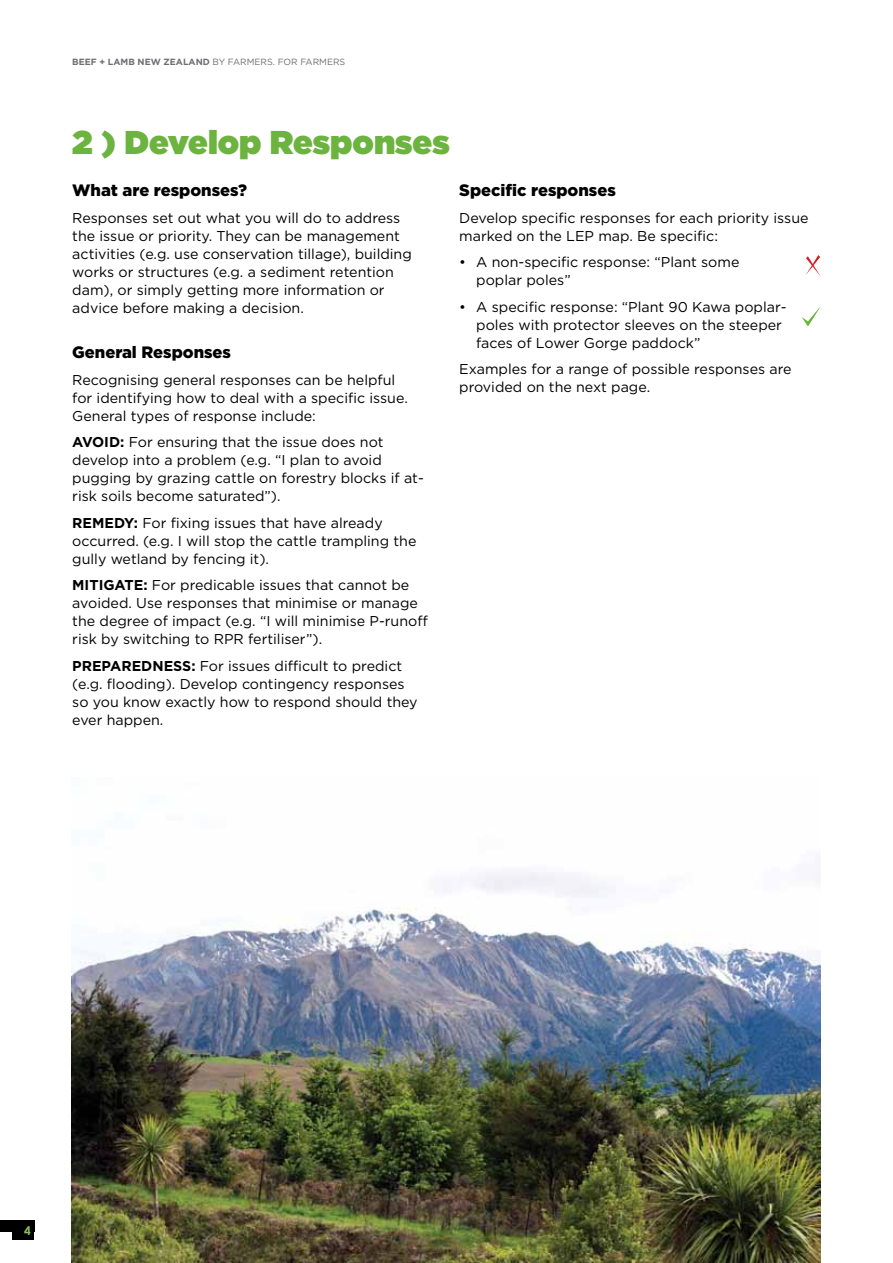
<style>
.page{position:relative;width:893px;height:1263px;background:#fff}
.page>*{position:absolute;margin:0;border:0;box-sizing:border-box;transform-origin:0 0}
.t1{font:900 33px "Gotham";color:#6cb33f}
.t2{font:900 16.5px "Gotham";color:#000}
.t3{font:14.25px/18px "Gotham";color:#000}
.t4{font:700 12px "Century Gothic";color:#88be5f}
.t5{font:9px "Gotham";color:#6d6e71}
.s1{font-weight:700}
</style>
<div class="page">
<svg style="left:801px;top:306px;width:20px;height:20px"></svg>
<svg style="left:806px;top:255px;width:15px;height:21px"></svg>
<img style="left:72px;top:870px;width:749px;height:393px">
<div style="left:0;top:1220px;width:34px;height:11px;background:#000"></div>
<div style="left:13px;top:1220px;width:21px;height:20px;background:#000"></div>
<p class="t5" style="left:72px;top:56px;width:275px"><span class="s1">BEEF + LAMB NEW ZEALAND</span> BY FARMERS. FOR FARMERS</p>
<h1 class="t1" style="left:72px;top:119px;width:379px">2 ) Develop Responses</h1>
<p class="t2" style="left:72px;top:179px;width:176px">What are responses?</p>
<p class="t3" style="left:72px;top:208px;width:341px">Responses set out what you will do to address the issue or priority. They can be management activities (e.g. use conservation tillage), building works or structures (e.g. a sediment retention dam), or simply getting more information or advice before making a decision.</p>
<p class="t2" style="left:72px;top:341px;width:160px">General Responses</p>
<p class="t3" style="left:72px;top:370px;width:337px">Recognising general responses can be helpful for identifying how to deal with a specific issue.<br>General types of response include:</p>
<p class="t3" style="left:72px;top:433px;width:353px"><span class="s1">AVOID:</span> For ensuring that the issue does not develop into a problem (e.g. “I plan to avoid pugging by grazing cattle on forestry blocks if at&shy;risk soils become saturated”).</p>
<p class="t3" style="left:72px;top:513px;width:346px"><span class="s1">REMEDY:</span> For fixing issues that have already occurred. (e.g. I will stop the cattle trampling the gully wetland by fencing it).</p>
<p class="t3" style="left:72px;top:576px;width:357px"><span class="s1">MITIGATE:</span> For predicable issues that cannot be avoided. Use responses that minimise or manage the degree of impact (e.g. “I will minimise P-runoff risk by switching to RPR fertiliser”).</p>
<p class="t3" style="left:72px;top:656px;width:347px"><span class="s1">PREPAREDNESS:</span> For issues difficult to predict (e.g. flooding). Develop contingency responses so you know exactly how to respond should they ever happen.</p>
<p class="t2" style="left:459px;top:179px;width:158px">Specific responses</p>
<p class="t3" style="left:459px;top:208px;width:351px">Develop specific responses for each priority issue marked on the LEP map. Be specific:</p>
<p class="t3" style="left:476px;top:253px;width:265px;text-indent:-17px">• A non-specific response: “Plant some poplar poles”</p>
<p class="t3" style="left:476px;top:297px;width:312px;text-indent:-17px">• A specific response: “Plant 90 Kawa poplar&shy;poles with protector sleeves on the steeper faces of Lower Gorge paddock”</p>
<p class="t3" style="left:459px;top:360px;width:334px">Examples for a range of possible responses are provided on the next page.</p>
<p class="t4" style="left:24px;top:1221px;width:8px">4</p>
</div>
